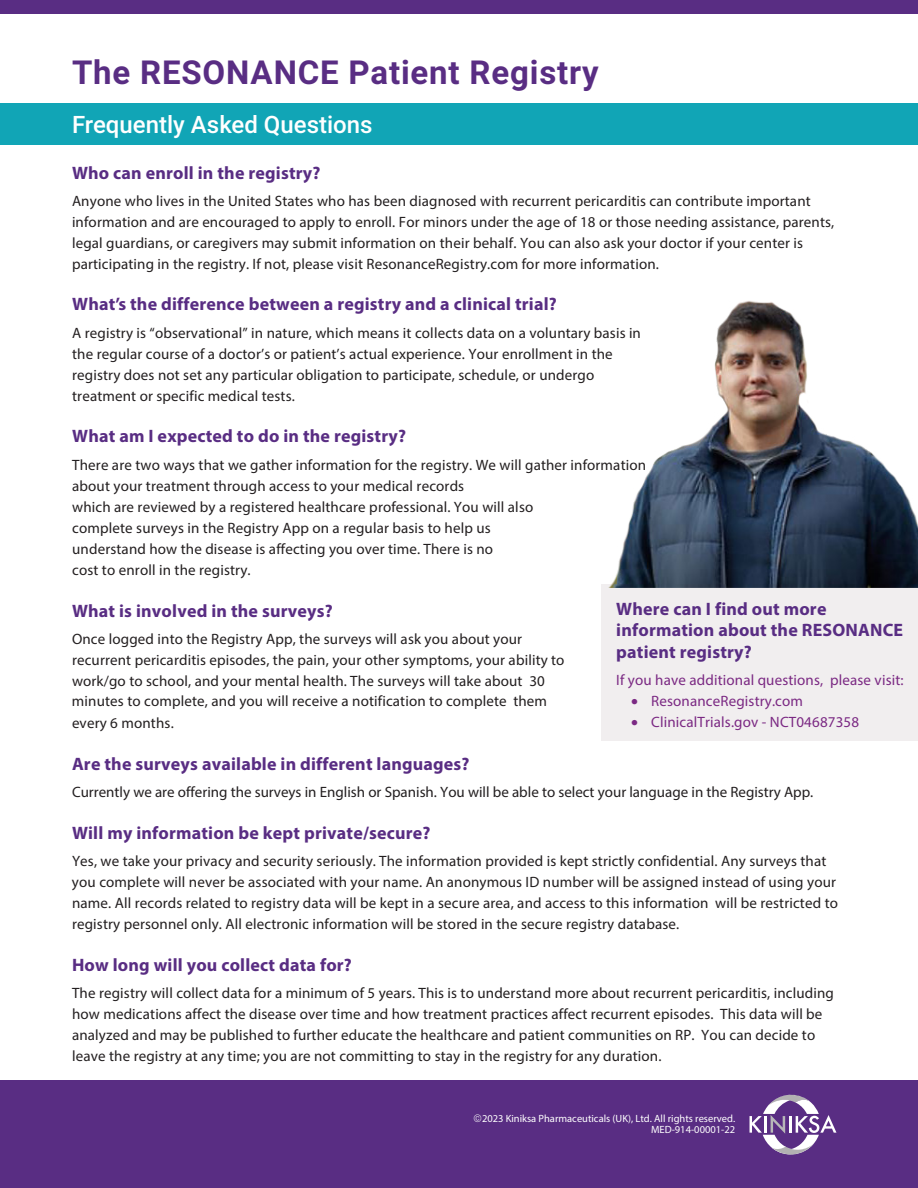
<style>
.page{position:relative;width:918px;height:1188px;background:#fff}
.page>*{position:absolute;margin:0;border:0;box-sizing:border-box;transform-origin:0 0}
.t1{font:700 33px "Roboto";letter-spacing:.025em;color:#592d83}
.t2{font:500 24px "Roboto";color:#fff}
.t3{font:700 18px/21.6px "Myriad Pro";letter-spacing:.01em;color:#592d83}
.t4{font:15px/21px "Myriad Pro";letter-spacing:.01em;color:#231f20}
.t5{font:15px "Myriad Pro";letter-spacing:.01em;color:#7b2983}
.t6{font:10.5px/11.2px "Myriad Pro";color:#fff;text-align:right}
.s1{font-family:"Roboto";font-weight:300}
</style>
<div class="page">
<div style="left:0;top:103px;width:918px;height:41px;background:#11a5b6"></div>
<div style="left:0;top:1080px;width:918px;height:108px;background:#592d83"></div>
<div style="left:601px;top:585px;width:317px;height:156px;background:#f1eeef"></div>
<img style="left:603px;top:301px;width:315px;height:287px">
<div style="left:0;top:0;width:918px;height:14px;background:#592d83"></div>
<svg style="left:750px;top:1095px;width:86px;height:60px"></svg>
<p class="t1" style="left:72px;top:49px;width:528px">The RESONANCE Patient Registry</p>
<p class="t2" style="left:72px;top:107px;width:302px">Frequently Asked Questions</p>
<p class="t3" style="left:72px;top:161px;width:250px">Who can enroll in the registry?</p>
<p class="t4" style="left:72px;top:191px;width:764px">Anyone who lives in the United States who has been diagnosed with recurrent pericarditis can contribute important information and are encouraged to apply to enroll. For minors under the age of 18 or those needing assistance, parents, legal guardians, or caregivers may submit information on their behalf. You can also ask your doctor if your center is participating in the registry. If not, please visit ResonanceRegistry.com for more information.</p>
<p class="t3" style="left:72px;top:293px;width:486px">What’s the difference between a registry and a clinical trial?</p>
<p class="t4" style="left:72px;top:322px;width:570px">A registry is “observational” in nature, which means it collects data on a voluntary basis in the regular course of a doctor’s or patient’s actual experience. Your enrollment in the registry does not set any particular obligation to participate, schedule, or undergo treatment or specific medical tests.</p>
<p class="t3" style="left:72px;top:425px;width:335px">What am I expected to do in the registry?</p>
<p class="t4" style="left:72px;top:454px;width:575px">There are two ways that we gather information for the registry. We will gather information about your treatment through access to your medical records<br>which are reviewed by a registered healthcare professional. You will also<br>complete surveys in the Registry App on a regular basis to help us<br>understand how the disease is affecting you over time. There is no<br>cost to enroll in the registry.</p>
<p class="t3" style="left:72px;top:599px;width:262px">What is involved in the surveys?</p>
<p class="t4" style="left:72px;top:629px;width:494px">Once logged into the Registry App, the surveys will ask you about your recurrent pericarditis episodes, the pain, your other symptoms, your ability to work/go to school, and your mental health. The surveys will take about 30 minutes to complete, and you will receive a notification to complete them every 6 months.</p>
<p class="t3" style="left:72px;top:752px;width:399px">Are the surveys available in different languages?</p>
<p class="t4" style="left:72px;top:781px;width:743px">Currently we are offering the surveys in English or Spanish. You will be able to select your language in the Registry App.</p>
<p class="t3" style="left:72px;top:821px;width:360px">Will my information be kept private/secure?</p>
<p class="t4" style="left:72px;top:850px;width:768px">Yes, we take your privacy and security seriously. The information provided is kept strictly confidential. Any surveys that you complete will never be associated with your name. An anonymous ID number will be assigned instead of using your name. All records related to registry data will be kept in a secure area, and access to this information will be restricted to registry personnel only. All electronic information will be stored in the secure registry database.</p>
<p class="t3" style="left:72px;top:953px;width:281px">How long will you collect data for?</p>
<p class="t4" style="left:72px;top:982px;width:763px">The registry will collect data for a minimum of 5 years. This is to understand more about recurrent pericarditis, including how medications affect the disease over time and how treatment practices affect recurrent episodes. This data will be analyzed and may be published to further educate the healthcare and patient communities on RP. You can decide to leave the registry at any time; you are not committing to stay in the registry for any duration.</p>
<p class="t3" style="left:616px;top:597px;width:288px">Where can I find out more information about the RESONANCE patient registry?</p>
<p class="t5" style="left:616px;top:671px;width:289px">If you have additional questions, please visit:</p>
<p class="t5" style="left:631px;top:692px;width:173px">• ResonanceRegistry.com</p>
<p class="t5" style="left:631px;top:713px;width:229px">• ClinicalTrials.gov - NCT04687358</p>
<p class="t6" style="left:474px;top:1113px;width:263px"><span class="s1">©</span>2023 Kiniksa Pharmaceuticals (UK), Ltd. All rights reserved.<br>MED-914-00001-22</p>
</div>
